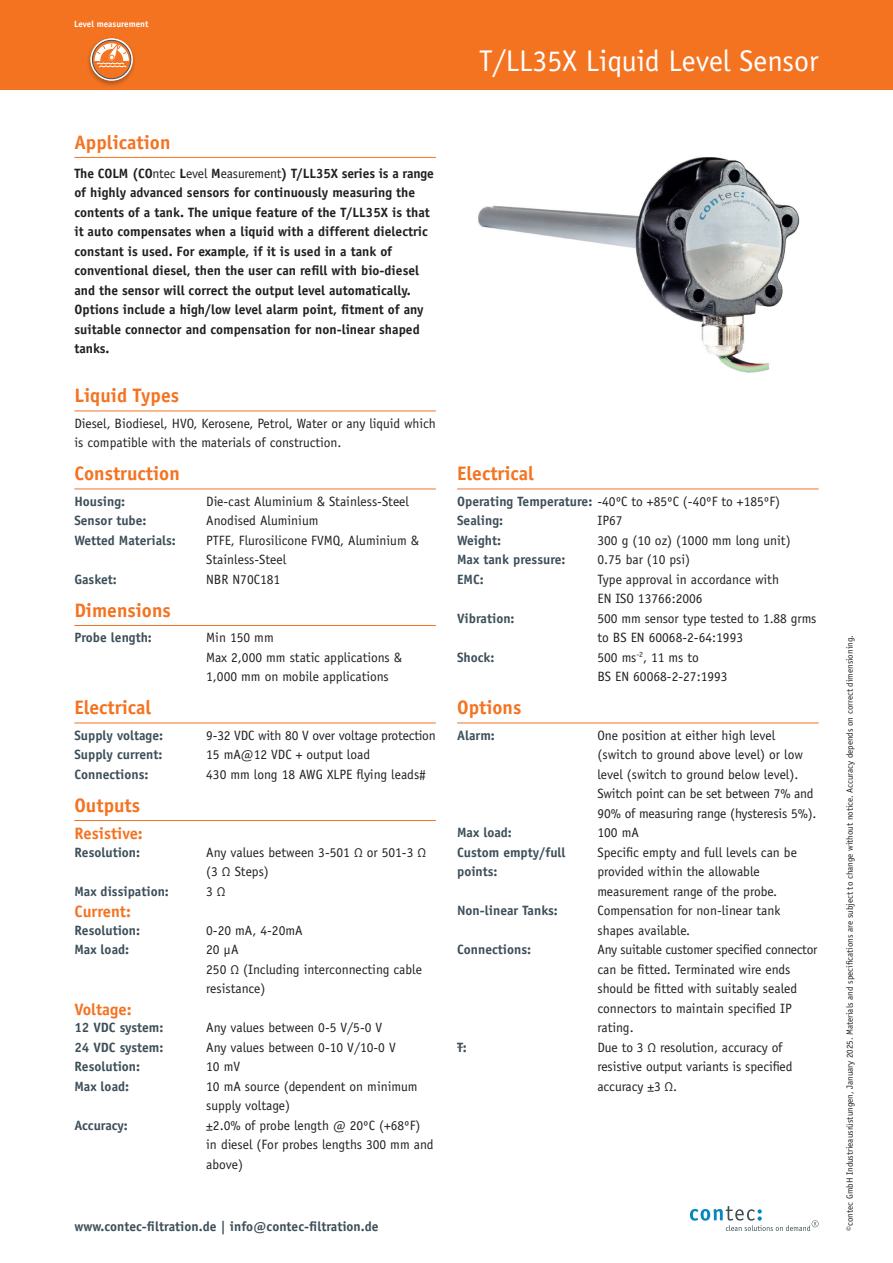
<style>
.page{position:relative;width:893px;height:1263px;background:#fff}
.page>*{position:absolute;margin:0;border:0;box-sizing:border-box;transform-origin:0 0}
.t1{font:30px "Officina Sans Std";color:#fff}
.t2{font:700 19.5px "Officina Sans Std";color:#f47321}
.t3{font:700 16.5px "Officina Sans Std";color:#f47321}
.t4{font:13.5px/19.5px "Officina Sans Std";color:#231f20}
.t5{font:700 13.5px/19.5px "Officina Sans Std";color:#231f20}
.t6{font:700 13.5px/19.5px "Officina Sans Std";color:#3d4f59}
.t7{font:9px "Officina Sans Std";color:#231f20}
.t8{font:700 9px "Officina Sans Std";color:#fff}
.s1{font-weight:400}
.s2{font-weight:400;color:#231f20}
</style>
<div class="page">
<div style="left:0;top:0;width:893px;height:90px;background:#f47321"></div>
<svg style="left:690px;top:1206px;width:129px;height:25px"></svg>
<div style="left:86px;top:37px;width:51px;height:50px;background:#231f20;opacity:.35"></div>
<svg style="left:90px;top:38px;width:43px;height:43px"></svg>
<svg style="left:92px;top:40px;width:39px;height:39px"></svg>
<div style="left:92px;top:40px;width:39px;height:39px;border:1px solid #3d4f59;border-radius:50%"></div>
<svg style="left:94px;top:43px;width:35px;height:24px"></svg>
<hr style="left:74px;top:157px;width:362px;height:1px;background:#f47321">
<hr style="left:74px;top:411px;width:362px;height:1px;background:#f47321">
<hr style="left:74px;top:489px;width:362px;height:1px;background:#f47321">
<hr style="left:74px;top:625px;width:362px;height:1px;background:#f47321">
<hr style="left:74px;top:723px;width:362px;height:1px;background:#f47321">
<hr style="left:74px;top:820px;width:362px;height:1px;background:#f47321">
<hr style="left:457px;top:489px;width:362px;height:1px;background:#f47321">
<hr style="left:457px;top:723px;width:362px;height:1px;background:#f47321">
<img style="left:478px;top:157px;width:322px;height:216px">
<p class="t8" style="left:74px;top:18px;width:76px">Level measurement</p>
<h1 class="t1" style="left:479px;top:43px;width:341px">T/LL35X Liquid Level Sensor</h1>
<h2 class="t2" style="left:74px;top:130px;width:98px">Application</h2>
<p class="t5" style="left:74px;top:163px;width:361px">The COLM (CO<span class="s1">ntec</span> L<span class="s1">evel</span> M<span class="s1">easurement</span>) T/LL35X series is a range of highly advanced sensors for continuously measuring the contents of a tank. The unique feature of the T/LL35X is that it auto compensates when a liquid with a different dielectric constant is used. For example, if it is used in a tank of conventional diesel, then the user can refill with bio-diesel and the sensor will correct the output level automatically.<br>Options include a high/low level alarm point, fitment of any suitable connector and compensation for non-linear shaped tanks.</p>
<h2 class="t2" style="left:74px;top:383px;width:106px">Liquid Types</h2>
<p class="t4" style="left:74px;top:413px;width:363px">Diesel, Biodiesel, HVO, Kerosene, Petrol, Water or any liquid which is compatible with the materials of construction.</p>
<h2 class="t2" style="left:74px;top:461px;width:107px">Construction</h2>
<p class="t6" style="left:74px;top:491px;width:52px">Housing:</p>
<p class="t4" style="left:206px;top:491px;width:204px">Die-cast Aluminium &amp; Stainless-Steel</p>
<p class="t6" style="left:74px;top:511px;width:74px">Sensor tube:</p>
<p class="t4" style="left:206px;top:511px;width:114px">Anodised Aluminium</p>
<p class="t6" style="left:74px;top:530px;width:103px">Wetted Materials:</p>
<p class="t4" style="left:206px;top:530px;width:214px">PTFE, Flurosilicone FVMQ, Aluminium &amp;<br>Stainless-Steel</p>
<p class="t6" style="left:74px;top:569px;width:44px">Gasket:</p>
<p class="t4" style="left:206px;top:569px;width:76px">NBR N70C181</p>
<h2 class="t2" style="left:74px;top:598px;width:98px">Dimensions</h2>
<p class="t6" style="left:74px;top:628px;width:79px">Probe length:</p>
<p class="t4" style="left:206px;top:628px;width:197px">Min 150 mm<br>Max 2,000 mm static applications &amp;<br>1,000 mm on mobile applications</p>
<h2 class="t2" style="left:74px;top:695px;width:78px">Electrical</h2>
<p class="t6" style="left:74px;top:725px;width:90px">Supply voltage:</p>
<p class="t4" style="left:206px;top:725px;width:231px">9-32 VDC with 80 V over voltage protection</p>
<p class="t6" style="left:74px;top:745px;width:89px">Supply current:</p>
<p class="t4" style="left:206px;top:745px;width:165px">15 mA@12 VDC + output load</p>
<p class="t6" style="left:74px;top:764px;width:76px">Connections:</p>
<p class="t4" style="left:206px;top:764px;width:221px">430 mm long 18 AWG XLPE flying leads#</p>
<h2 class="t2" style="left:74px;top:793px;width:67px">Outputs</h2>
<p class="t3" style="left:74px;top:823px;width:70px">Resistive:</p>
<p class="t6" style="left:74px;top:842px;width:67px">Resolution:</p>
<p class="t4" style="left:206px;top:842px;width:221px">Any values between 3-501 Ω or 501-3 Ω (3 Ω Steps)</p>
<p class="t6" style="left:74px;top:881px;width:96px">Max dissipation:</p>
<p class="t4" style="left:206px;top:881px;width:21px">3 Ω</p>
<p class="t3" style="left:74px;top:901px;width:58px">Current:</p>
<p class="t6" style="left:74px;top:920px;width:67px">Resolution:</p>
<p class="t4" style="left:206px;top:920px;width:98px">0-20 mA, 4-20mA</p>
<p class="t6" style="left:74px;top:940px;width:56px">Max load:</p>
<p class="t4" style="left:206px;top:940px;width:217px">20 μA<br>250 Ω (Including interconnecting cable resistance)</p>
<p class="t3" style="left:74px;top:999px;width:59px">Voltage:</p>
<p class="t6" style="left:74px;top:1018px;width:91px">12 VDC system:</p>
<p class="t4" style="left:206px;top:1018px;width:177px">Any values between 0-5 V/5-0 V</p>
<p class="t6" style="left:74px;top:1037px;width:91px">24 VDC system:</p>
<p class="t4" style="left:206px;top:1037px;width:191px">Any values between 0-10 V/10-0 V</p>
<p class="t6" style="left:74px;top:1057px;width:67px">Resolution:</p>
<p class="t4" style="left:206px;top:1057px;width:35px">10 mV</p>
<p class="t6" style="left:74px;top:1076px;width:56px">Max load:</p>
<p class="t4" style="left:206px;top:1076px;width:213px">10 mA source (dependent on minimum supply voltage)</p>
<p class="t6" style="left:74px;top:1115px;width:55px">Accuracy:</p>
<p class="t4" style="left:206px;top:1115px;width:229px">±2.0% of probe length @ 20ºC (+68ºF) in diesel (For probes lengths 300 mm and above)</p>
<p class="t6" style="left:74px;top:1216px;width:306px">www.contec-filtration.de | info@contec-filtration.de</p>
<h2 class="t2" style="left:457px;top:461px;width:78px">Electrical</h2>
<p class="t6" style="left:457px;top:491px;width:325px">Operating Temperature: <span class="s2">-40ºC to +85ºC (-40ºF to +185ºF)<br></span>Sealing:</p>
<p class="t4" style="left:597px;top:511px;width:27px">IP67</p>
<p class="t6" style="left:457px;top:530px;width:45px">Weight:</p>
<p class="t4" style="left:597px;top:530px;width:195px">300 g (10 oz) (1000 mm long unit)</p>
<p class="t6" style="left:457px;top:550px;width:110px">Max tank pressure:</p>
<p class="t4" style="left:597px;top:550px;width:94px">0.75 bar (10 psi)</p>
<p class="t6" style="left:457px;top:569px;width:28px">EMC:</p>
<p class="t4" style="left:597px;top:569px;width:183px">Type approval in accordance with<br>EN ISO 13766:2006</p>
<p class="t6" style="left:457px;top:608px;width:59px">Vibration:</p>
<p class="t4" style="left:597px;top:608px;width:220px">500 mm sensor type tested to 1.88 grms to BS EN 60068-2-64:1993</p>
<p class="t6" style="left:457px;top:647px;width:39px">Shock:</p>
<p class="t4" style="left:597px;top:647px;width:132px">500 ms<sup>-2</sup>, 11 ms to<br>BS EN 60068-2-27:1993</p>
<h2 class="t2" style="left:457px;top:695px;width:66px">Options</h2>
<p class="t6" style="left:457px;top:725px;width:39px">Alarm:</p>
<p class="t4" style="left:597px;top:725px;width:221px">One position at either high level (switch to ground above level) or low level (switch to ground below level).<br>Switch point can be set between 7% and 90% of measuring range (hysteresis 5%).</p>
<p class="t6" style="left:457px;top:823px;width:56px">Max load:</p>
<p class="t4" style="left:597px;top:823px;width:43px">100 mA</p>
<p class="t6" style="left:457px;top:842px;width:110px">Custom empty/full points:</p>
<p class="t4" style="left:597px;top:842px;width:201px">Specific empty and full levels can be provided within the allowable measurement range of the probe.</p>
<p class="t6" style="left:457px;top:900px;width:102px">Non-linear Tanks:</p>
<p class="t4" style="left:597px;top:901px;width:185px">Compensation for non-linear tank shapes available.</p>
<p class="t6" style="left:457px;top:939px;width:76px">Connections:</p>
<p class="t4" style="left:597px;top:940px;width:222px">Any suitable customer specified connector can be fitted. Terminated wire ends should be fitted with suitably sealed connectors to maintain specified IP rating.</p>
<p class="t6" style="left:457px;top:1037px;width:11px">T:</p>
<p class="t4" style="left:597px;top:1037px;width:197px">Due to 3 Ω resolution, accuracy of resistive output variants is specified accuracy ±3 Ω.</p>
<p class="t7" style="left:844px;top:1231px;width:597px;rotate:-90deg">©contec GmbH Industrieausrüstungen, January 2025. Materials and specifications are subject to change without notice. Accuracy depends on correct dimensioning.</p>
</div>
